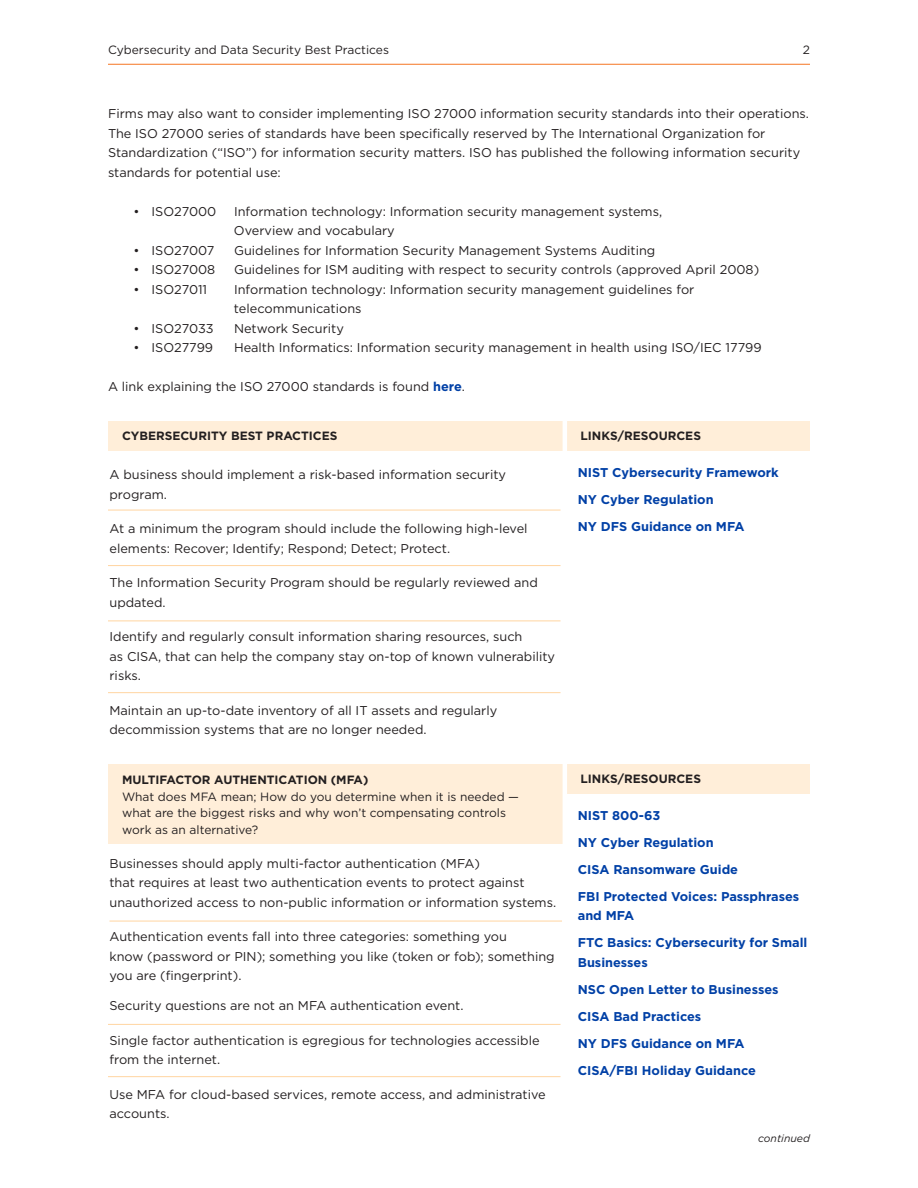
<style>
.page{position:relative;width:918px;height:1188px;background:#fff}
.page>*{position:absolute;margin:0;border:0;box-sizing:border-box;transform-origin:0 0}
.t1{font:12.75px/19.5px "Gotham";color:#231f20}
.t2{font:700 12.75px/19.5px "Gotham";color:#0040a6}
.t3{font:12px "Gotham";color:#231f20}
.t4{font:700 12px "Gotham";color:#231f20}
.t5{font:italic 10.5px "Gotham";color:#231f20}
.s1{font-weight:700;color:#0040a6}
</style>
<div class="page">
<div style="left:567px;top:764px;width:243px;height:30px;background:#ffeed9"></div>
<hr style="left:108px;top:64px;width:702px;height:1px;background:#f57523">
<div style="left:108px;top:422px;width:702px;height:29px;background:#ffeed9"></div>
<hr style="left:563px;top:413px;width:4px;height:45px;background:#fff">
<hr style="left:108px;top:510px;width:453px;height:1px;background:#ffd5a1">
<hr style="left:108px;top:565px;width:453px;height:1px;background:#ffd5a1">
<hr style="left:108px;top:621px;width:453px;height:1px;background:#ffd5a1">
<hr style="left:108px;top:692px;width:453px;height:1px;background:#ffd5a1">
<div style="left:108px;top:764px;width:457px;height:80px;background:#ffeed9"></div>
<hr style="left:563px;top:756px;width:4px;height:121px;background:#fff">
<hr style="left:110px;top:921px;width:452px;height:1px;background:#ffd5a1">
<hr style="left:108px;top:1024px;width:453px;height:1px;background:#ffd5a1">
<hr style="left:108px;top:1076px;width:453px;height:1px;background:#ffd5a1">
<p class="t3" style="left:108px;top:42px;width:282px">Cybersecurity and Data Security Best Practices</p>
<p class="t3" style="left:803px;top:42px;width:9px">2</p>
<p class="t1" style="left:108px;top:104px;width:703px">Firms may also want to consider implementing ISO 27000 information security standards into their operations.<br>The ISO 27000 series of standards have been specifically reserved by The International Organization for</p>
<p class="t1" style="left:108px;top:143px;width:694px">Standardization (“ISO”) for information security matters. ISO has published the following information security standards for potential use:</p>
<p class="t1" style="left:134px;top:201px;width:84px">• ISO27000</p>
<p class="t1" style="left:234px;top:201px;width:430px">Information technology: Information security management systems,<br>Overview and vocabulary</p>
<p class="t1" style="left:134px;top:240px;width:82px">• ISO27007</p>
<p class="t1" style="left:234px;top:240px;width:423px">Guidelines for Information Security Management Systems Auditing</p>
<p class="t1" style="left:134px;top:260px;width:83px">• ISO27008</p>
<p class="t1" style="left:234px;top:260px;width:527px">Guidelines for ISM auditing with respect to security controls (approved April 2008)</p>
<p class="t1" style="left:134px;top:279px;width:75px">• ISO27011</p>
<p class="t1" style="left:234px;top:279px;width:462px">Information technology: Information security management guidelines for telecommunications</p>
<p class="t1" style="left:134px;top:318px;width:82px">• ISO27033</p>
<p class="t1" style="left:234px;top:318px;width:111px">Network Security</p>
<p class="t1" style="left:134px;top:338px;width:81px">• ISO27799</p>
<p class="t1" style="left:234px;top:338px;width:529px">Health Informatics: Information security management in health using ISO/IEC 17799</p>
<p class="t1" style="left:108px;top:377px;width:358px">A link explaining the ISO 27000 standards is found <span class="s1">here</span>.</p>
<p class="t4" style="left:122px;top:428px;width:217px">CYBERSECURITY BEST PRACTICES</p>
<p class="t4" style="left:580px;top:428px;width:122px">LINKS/RESOURCES</p>
<p class="t2" style="left:578px;top:463px;width:203px">NIST Cybersecurity Framework</p>
<p class="t2" style="left:578px;top:490px;width:137px">NY Cyber Regulation</p>
<p class="t2" style="left:578px;top:517px;width:168px">NY DFS Guidance on MFA</p>
<p class="t1" style="left:110px;top:465px;width:398px">A business should implement a risk-based information security program.</p>
<p class="t1" style="left:110px;top:519px;width:420px">At a minimum the program should include the following high-level</p>
<p class="t1" style="left:110px;top:538px;width:342px">elements: Recover; Identify; Respond; Detect; Protect.</p>
<p class="t1" style="left:110px;top:573px;width:430px">The Information Security Program should be regularly reviewed and updated.</p>
<p class="t1" style="left:110px;top:627px;width:415px">Identify and regularly consult information sharing resources, such</p>
<p class="t1" style="left:110px;top:646px;width:447px">as CISA, that can help the company stay on-top of known vulnerability risks.</p>
<p class="t1" style="left:110px;top:700px;width:389px">Maintain an up-to-date inventory of all IT assets and regularly</p>
<p class="t1" style="left:110px;top:720px;width:319px">decommission systems that are no longer needed.</p>
<p class="t4" style="left:122px;top:772px;width:248px">MULTIFACTOR AUTHENTICATION (MFA)</p>
<p class="t3" style="left:122px;top:789px;width:399px">What does MFA mean; How do you determine when it is needed —</p>
<p class="t3" style="left:122px;top:806px;width:386px">what are the biggest risks and why won’t compensating controls</p>
<p class="t3" style="left:122px;top:822px;width:138px">work as an alternative?</p>
<p class="t1" style="left:110px;top:853px;width:372px">Businesses should apply multi-factor authentication (MFA)</p>
<p class="t1" style="left:110px;top:873px;width:417px">that requires at least two authentication events to protect against</p>
<p class="t1" style="left:110px;top:892px;width:448px">unauthorized access to non-public information or information systems.</p>
<p class="t1" style="left:110px;top:927px;width:399px">Authentication events fall into three categories: something you</p>
<p class="t1" style="left:110px;top:946px;width:447px">know (password or PIN); something you like (token or fob); something you are (fingerprint).</p>
<p class="t1" style="left:110px;top:996px;width:355px">Security questions are not an MFA authentication event.</p>
<p class="t1" style="left:110px;top:1030px;width:432px">Single factor authentication is egregious for technologies accessible from the internet.</p>
<p class="t1" style="left:110px;top:1084px;width:438px">Use MFA for cloud-based services, remote access, and administrative accounts.</p>
<p class="t4" style="left:580px;top:770px;width:122px">LINKS/RESOURCES</p>
<p class="t2" style="left:578px;top:806px;width:84px">NIST 800-63</p>
<p class="t2" style="left:578px;top:833px;width:137px">NY Cyber Regulation</p>
<p class="t2" style="left:578px;top:860px;width:162px">CISA Ransomware Guide</p>
<p class="t2" style="left:578px;top:887px;width:223px">FBI Protected Voices: Passphrases and MFA</p>
<p class="t2" style="left:578px;top:933px;width:231px">FTC Basics: Cybersecurity for Small<br>Businesses</p>
<p class="t2" style="left:578px;top:980px;width:202px">NSC Open Letter to Businesses</p>
<p class="t2" style="left:578px;top:1007px;width:125px">CISA Bad Practices</p>
<p class="t2" style="left:578px;top:1034px;width:168px">NY DFS Guidance on MFA</p>
<p class="t2" style="left:578px;top:1061px;width:180px">CISA/FBI Holiday Guidance</p>
<p class="t5" style="left:758px;top:1132px;width:53px">continued</p>
</div>
